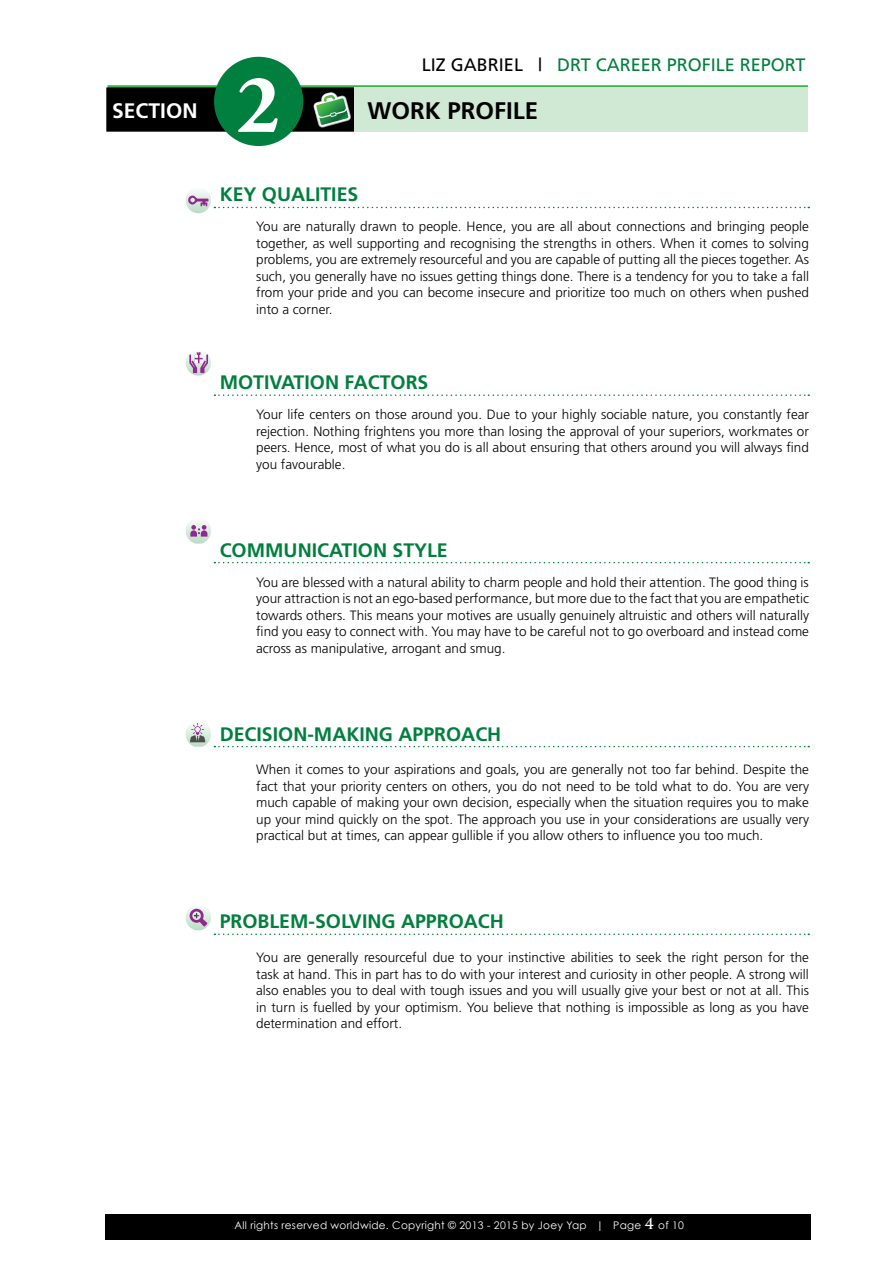
<style>
.page{position:relative;width:893px;height:1263px;background:#fff}
.page>*{position:absolute;margin:0;border:0;box-sizing:border-box;transform-origin:0 0}
.t1{font:700 84px "Adobe Garamond Pro";color:#fff}
.t2{font:700 24px "Frutiger";color:#000}
.t3{font:700 21px "Frutiger";color:#fff}
.t4{font:700 19.5px "Frutiger";color:#007f3e}
.t5{font:18px "Frutiger";color:#007f3e}
.t6{font:300 13.5px/16.5px "Frutiger";color:#000;text-align:justify}
.t7{font:10.5px "Century Gothic";letter-spacing:.025em;color:#fff}
.s1{color:#000}
.s2{font-family:"Trajan Pro";font-weight:700;font-size:15px}
</style>
<div class="page">
<div style="left:105px;top:1215px;width:706px;height:25px;background:#000"></div>
<hr style="left:107px;top:85px;width:701px;height:3px;background:#3cb24a">
<svg style="left:214px;top:394px;width:595px;height:2px"></svg>
<svg style="left:214px;top:562px;width:595px;height:1px"></svg>
<svg style="left:186px;top:190px;width:623px;height:23px"></svg>
<svg style="left:186px;top:521px;width:25px;height:23px"></svg>
<svg style="left:186px;top:723px;width:623px;height:24px"></svg>
<svg style="left:186px;top:352px;width:25px;height:24px"></svg>
<div style="left:355px;top:87px;width:453px;height:45px;background:#d0e9d4"></div>
<div style="left:214px;top:57px;width:89px;height:89px;background:#007f3e;border-radius:50%"></div>
<svg style="left:106px;top:87px;width:249px;height:45px"></svg>
<svg style="left:186px;top:908px;width:623px;height:27px"></svg>
<h3 class="t3" style="left:112px;top:98px;width:87px">SECTION</h3>
<h1 class="t1" style="left:236px;top:56px;width:45px">2</h1>
<h3 class="t5" style="left:422px;top:55px;width:385px"><span class="s1">LIZ GABRIEL |</span> DRT CAREER PROFILE REPORT</h3>
<h2 class="t2" style="left:367px;top:96px;width:172px">WORK PROFILE</h2>
<h3 class="t4" style="left:220px;top:183px;width:140px">KEY QUALITIES</h3>
<p class="t6" style="left:256px;top:219px;width:554px">You are naturally drawn to people. Hence, you are all about connections and bringing people together, as well supporting and recognising the strengths in others. When it comes to solving problems, you are extremely resourceful and you are capable of putting all the pieces together. As such, you generally have no issues getting things done. There is a tendency for you to take a fall from your pride and you can become insecure and prioritize too much on others when pushed into a corner.</p>
<h3 class="t4" style="left:220px;top:371px;width:210px">MOTIVATION FACTORS</h3>
<p class="t6" style="left:256px;top:406px;width:554px">Your life centers on those around you. Due to your highly sociable nature, you constantly fear rejection. Nothing frightens you more than losing the approval of your superiors, workmates or peers. Hence, most of what you do is all about ensuring that others around you will always find you favourable.</p>
<h3 class="t4" style="left:220px;top:538px;width:230px">COMMUNICATION STYLE</h3>
<p class="t6" style="left:256px;top:574px;width:554px">You are blessed with a natural ability to charm people and hold their attention. The good thing is your attraction is not an ego-based performance, but more due to the fact that you are empathetic towards others. This means your motives are usually genuinely altruistic and others will naturally find you easy to connect with. You may have to be careful not to go overboard and instead come across as manipulative, arrogant and smug.</p>
<h3 class="t4" style="left:220px;top:722px;width:283px">DECISION-MAKING APPROACH</h3>
<p class="t6" style="left:256px;top:761px;width:554px">When it comes to your aspirations and goals, you are generally not too far behind. Despite the fact that your priority centers on others, you do not need to be told what to do. You are very much capable of making your own decision, especially when the situation requires you to make up your mind quickly on the spot. The approach you use in your considerations are usually very practical but at times, can appear gullible if you allow others to influence you too much.</p>
<h3 class="t4" style="left:220px;top:910px;width:286px">PROBLEM-SOLVING APPROACH</h3>
<p class="t6" style="left:256px;top:949px;width:554px">You are generally resourceful due to your instinctive abilities to seek the right person for the task at hand. This in part has to do with your interest and curiosity in other people. A strong will also enables you to deal with tough issues and you will usually give your best or not at all. This in turn is fuelled by your optimism. You believe that nothing is impossible as long as you have determination and effort.</p>
<p class="t7" style="left:234px;top:1219px;width:451px">All rights reserved worldwide. Copyright © 2013 - 2015 by Joey Yap | Page <span class="s2">4</span> of 10</p>
</div>
